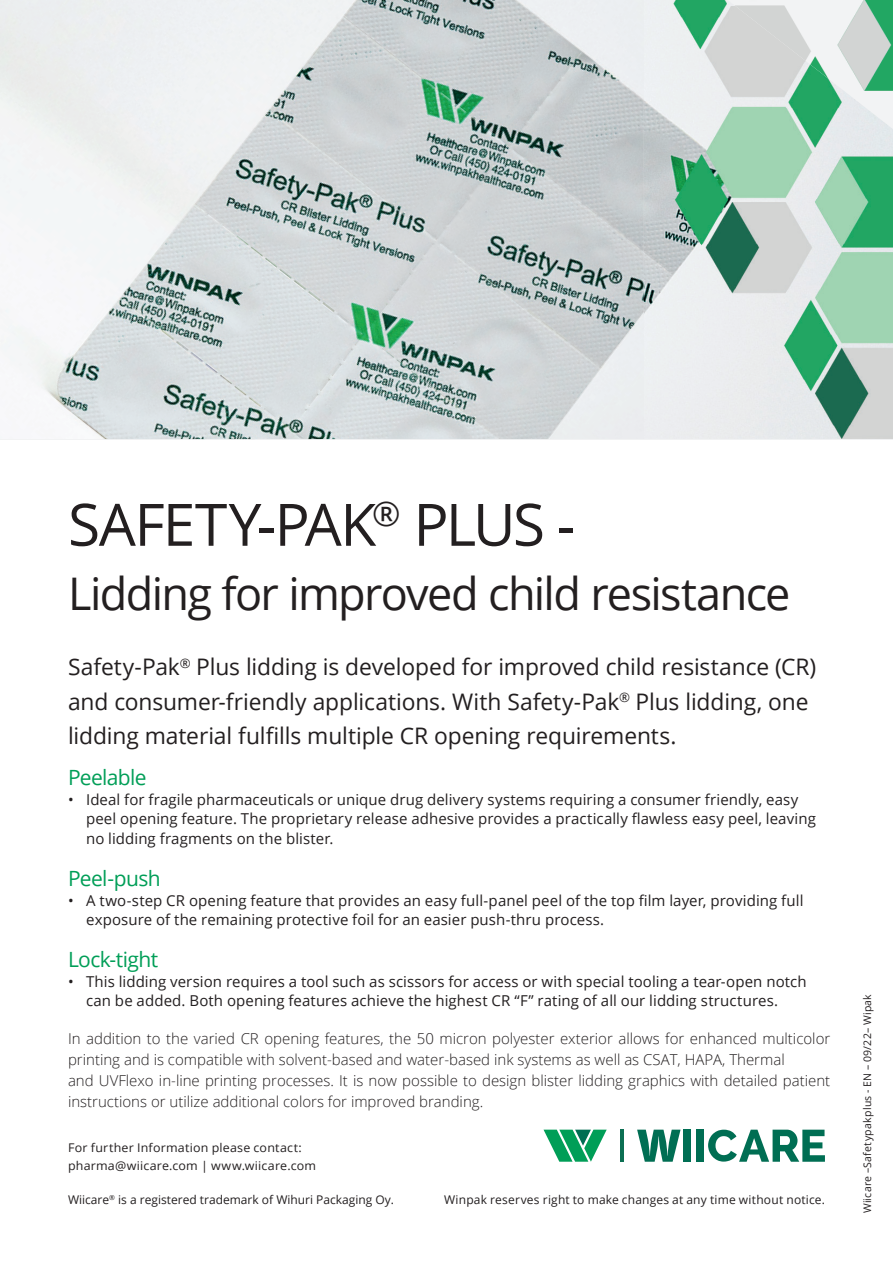
<style>
.page{position:relative;width:893px;height:1263px;background:#fff}
.page>*{position:absolute;margin:0;border:0;box-sizing:border-box;transform-origin:0 0}
.t1{font:58.5px "Open Sans";letter-spacing:-.03em;color:#231f20}
.t2{font:45px "Open Sans";letter-spacing:-.035em;color:#231f20}
.t3{font:22.8px/34.2px "Open Sans";letter-spacing:-.005em;color:#231f20}
.t4{font:21px "Open Sans";letter-spacing:-.03em;color:#009e57}
.t5{font:15px/19.5px "Open Sans";letter-spacing:.005em;color:#231f20}
.t6{font:300 15px/21px "Open Sans";color:#231f20}
.t7{font:12px "Open Sans";letter-spacing:.015em;color:#231f20}
.t8{font:12px/18px "Open Sans";letter-spacing:.015em;color:#231f20;scale:1.04 1}
.t9{font:10.5px "Open Sans";letter-spacing:.025em;color:#231f20}
.s1{font-size:55.5px}
</style>
<div class="page">
<img style="left:0;top:0;width:644px;height:439px">
<svg style="left:543px;top:1129px;width:64px;height:33px"></svg>
<hr style="left:620px;top:1129px;width:3px;height:33px;background:#0c6f53">
<svg style="left:637px;top:1130px;width:43px;height:32px"></svg>
<div style="left:684px;top:1130px;width:7px;height:32px;background:#006e53"></div>
<div style="left:697px;top:1130px;width:7px;height:32px;background:#006e53"></div>
<svg style="left:708px;top:1130px;width:117px;height:32px"></svg>
<img style="left:644px;top:0;width:249px;height:439px">
<h1 class="t1" style="left:68px;top:484px;width:508px">SAFETY-PAK<sup>®</sup> PLUS <span class="s1">-</span></h1>
<h2 class="t2" style="left:68px;top:563px;width:724px">Lidding for improved child resistance</h2>
<h3 class="t3" style="left:68px;top:649px;width:750px">Safety-Pak<sup>®</sup> Plus lidding is developed for improved child resistance (CR) and consumer-friendly applications. With Safety-Pak<sup>®</sup> Plus lidding, one lidding material fulfills multiple CR opening requirements.</h3>
<h3 class="t4" style="left:68px;top:763px;width:80px">Peelable</h3>
<p class="t5" style="left:86px;top:789px;width:731px;text-indent:-18px">• Ideal for fragile pharmaceuticals or unique drug delivery systems requiring a consumer friendly, easy peel opening feature. The proprietary release adhesive provides a practically flawless easy peel, leaving no lidding fragments on the blister.</p>
<h3 class="t4" style="left:68px;top:864px;width:94px">Peel-push</h3>
<p class="t5" style="left:86px;top:890px;width:719px;text-indent:-18px">• A two-step CR opening feature that provides an easy full-panel peel of the top film layer, providing full exposure of the remaining protective foil for an easier push-thru process.</p>
<h3 class="t4" style="left:68px;top:945px;width:92px">Lock-tight</h3>
<p class="t5" style="left:86px;top:971px;width:722px;text-indent:-18px">• This lidding version requires a tool such as scissors for access or with special tooling a tear-open notch can be added. Both opening features achieve the highest CR “F” rating of all our lidding structures.</p>
<p class="t6" style="left:68px;top:1028px;width:764px">In addition to the varied CR opening features, the 50 micron polyester exterior allows for enhanced multicolor printing and is compatible with solvent-based and water-based ink systems as well as CSAT, HAPA, Thermal<br>and UVFlexo in-line printing processes. It is now possible to design blister lidding graphics with detailed patient instructions or utilize additional colors for improved branding.</p>
<p class="t8" style="left:68px;top:1138px;width:240px">For further Information please contact: pharma@wiicare.com | www.wiicare.com</p>
<p class="t7" style="left:68px;top:1191px;width:328px">Wiicare<sup>®</sup> is a registered trademark of Wihuri Packaging Oy.</p>
<p class="t7" style="left:444px;top:1191px;width:382px">Winpak reserves right to make changes at any time without notice.</p>
<p class="t9" style="left:860px;top:1213px;width:221px;rotate:-90deg">Wiicare –Safetypakplus - EN – 09/22– Wipak</p>
</div>
